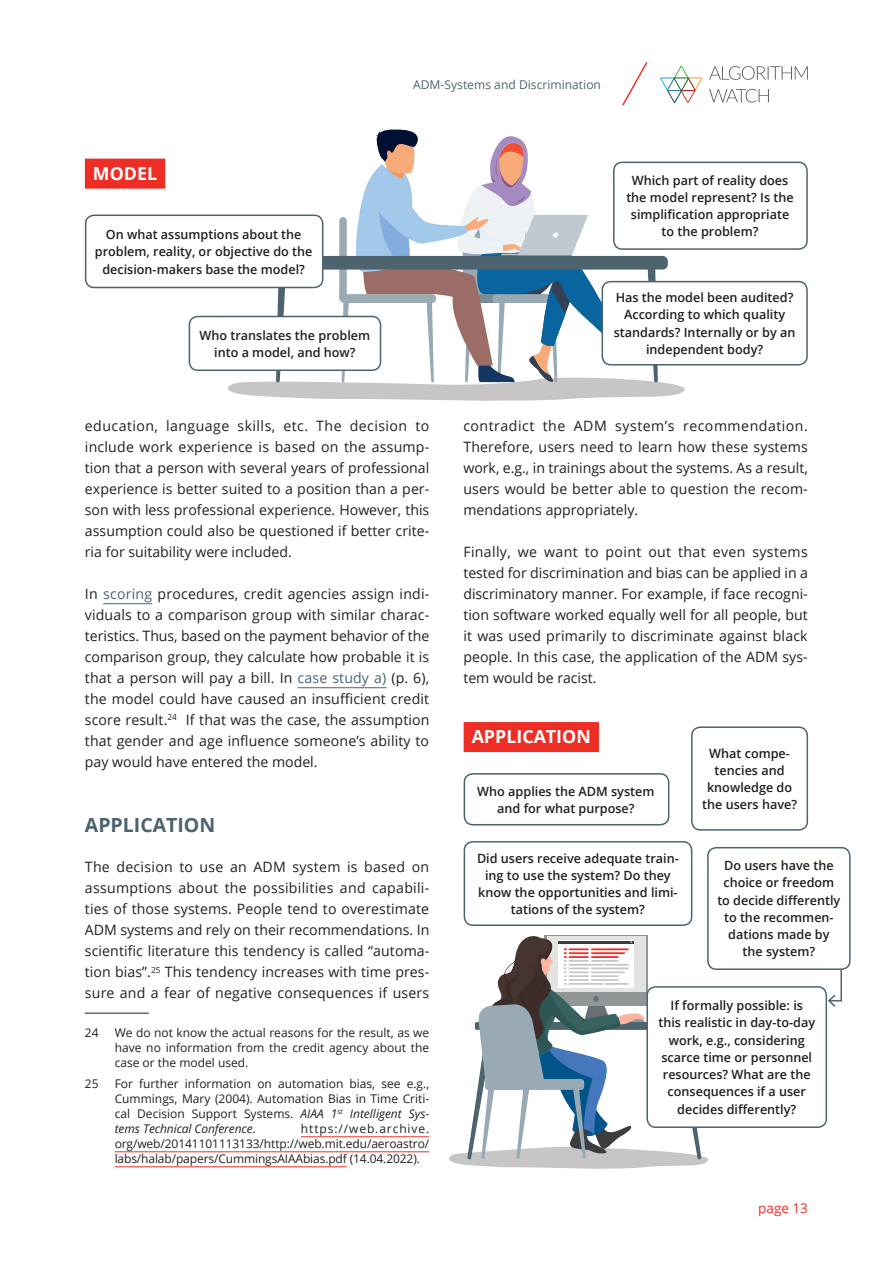
<style>
.page{position:relative;width:893px;height:1263px;background:#fff}
.page>*{position:absolute;margin:0;border:0;box-sizing:border-box;transform-origin:0 0}
.AutoCheck_head_2{font:700 19.5px "Open Sans";color:#4d636e}
.AutoCheck_Fließ{font:700 18px "Open Sans";color:#fff}
.AutoCheck_Fließ-2{font:14.25px/21px "Open Sans";letter-spacing:.005em;color:#231f20;text-align:justify}
.t1{font:13.5px "Open Sans";color:#ee2e24}
.AutoCheck_Kasten_1{font:600 12.75px/17.2px "Open Sans";color:#231f20;text-align:center}
.t2{font:12.15px "Open Sans";color:#4d636e}
.AutoCheck_Fußnote{font:12px/15px "Open Sans";color:#231f20;text-align:justify}
.s1{color:#4d636e}
.s2{font-style:italic}
</style>
<div class="page">
<svg style="left:449px;top:935px;width:262px;height:235px"></svg>
<svg style="left:217px;top:129px;width:473px;height:272px"></svg>
<hr style="left:103px;top:603px;width:49px;height:1px;background:#4d636e">
<hr style="left:298px;top:687px;width:88px;height:1px;background:#4d636e">
<hr style="left:85px;top:1013px;width:64px;height:1px;background:#231f20">
<hr style="left:301px;top:1136px;width:128px;height:1px;background:#ee2e24">
<hr style="left:115px;top:1151px;width:314px;height:1px;background:#ee2e24">
<hr style="left:115px;top:1166px;width:232px;height:1px;background:#ee2e24">
<div style="left:464px;top:773px;width:205px;height:52px;border:2px solid #4d636e;border-radius:9px"></div>
<div style="left:464px;top:841px;width:228px;height:85px;border:2px solid #4d636e;border-radius:9px"></div>
<div style="left:691px;top:726px;width:117px;height:105px;border:2px solid #4d636e;border-radius:9px"></div>
<div style="left:708px;top:848px;width:142px;height:121px;background:#fff;border-radius:9px"></div>
<div style="left:707px;top:847px;width:144px;height:123px;border:2px solid #4d636e;border-radius:9px"></div>
<div style="left:647px;top:987px;width:179px;height:140px;background:#fff;border-radius:9px"></div>
<div style="left:646px;top:986px;width:181px;height:142px;border:2px solid #4d636e;border-radius:9px"></div>
<div style="left:464px;top:722px;width:135px;height:30px;background:#ee2e24"></div>
<svg style="left:827px;top:968px;width:16px;height:40px"></svg>
<div style="left:85px;top:159px;width:80px;height:30px;background:#ee2e24"></div>
<div style="left:86px;top:215px;width:237px;height:72px;background:#fff;border-radius:9px"></div>
<div style="left:85px;top:215px;width:238px;height:73px;border:2px solid #4d636e;border-radius:9px"></div>
<div style="left:189px;top:316px;width:192px;height:54px;background:#fff;border-radius:9px"></div>
<div style="left:189px;top:316px;width:192px;height:55px;border:2px solid #4d636e;border-radius:9px"></div>
<div style="left:614px;top:162px;width:193px;height:87px;background:#fff;border-radius:9px"></div>
<div style="left:613px;top:162px;width:195px;height:88px;border:2px solid #4d636e;border-radius:9px"></div>
<div style="left:602px;top:282px;width:205px;height:83px;background:#fff;border-radius:9px"></div>
<div style="left:602px;top:281px;width:206px;height:84px;border:2px solid #4d636e;border-radius:9px"></div>
<svg style="left:660px;top:66px;width:42px;height:37px"></svg>
<svg style="left:709px;top:66px;width:99px;height:37px"></svg>
<svg style="left:622px;top:62px;width:26px;height:44px"></svg>
<p class="AutoCheck_Fließ" style="left:93px;top:160px;width:66px">MODEL</p>
<p class="AutoCheck_Kasten_1" style="left:95px;top:225px;width:219px">On what assumptions about the problem, reality, or objective do the decision-makers base the model?</p>
<p class="AutoCheck_Kasten_1" style="left:200px;top:326px;width:172px">Who translates the problem into a model, and how?</p>
<p class="t2" style="left:413px;top:76px;width:189px">ADM-Systems and Discrimination</p>
<p class="AutoCheck_Kasten_1" style="left:626px;top:171px;width:169px">Which part of reality does the model represent? Is the simplification appropriate to the problem?</p>
<p class="AutoCheck_Kasten_1" style="left:614px;top:289px;width:183px">Has the model been audited?<br>According to which quality standards? Internally or by an independent body?</p>
<p class="AutoCheck_Fließ-2" style="left:85px;top:415px;width:346px">education, language skills, etc. The decision to include work experience is based on the assump&shy;tion that a person with several years of professional experience is better suited to a position than a per&shy;son with less professional experience. However, this assumption could also be questioned if better crite&shy;ria for suitability were included.</p>
<p class="AutoCheck_Fließ-2" style="left:85px;top:583px;width:346px">In <span class="s1">scoring</span> procedures, credit agencies assign indi&shy;viduals to a comparison group with similar charac&shy;teristics. Thus, based on the payment behavior of the comparison group, they calculate how probable it is that a person will pay a bill. In <span class="s1">case study a)</span> (p. 6), the model could have caused an insufficient credit score result.<sup>24</sup> If that was the case, the assumption that gender and age influence someone’s ability to pay would have entered the model.</p>
<p class="AutoCheck_head_2" style="left:85px;top:811px;width:132px">APPLICATION</p>
<p class="AutoCheck_Fließ-2" style="left:85px;top:856px;width:346px">The decision to use an ADM system is based on assumptions about the possibilities and capabili&shy;ties of those systems. People tend to overestimate ADM systems and rely on their recommendations. In scientific literature this tendency is called “automa&shy;tion bias”.<sup>25</sup> This tendency increases with time pres&shy;sure and a fear of negative consequences if users</p>
<p class="AutoCheck_Fußnote" style="left:85px;top:1024px;width:15px">24</p>
<p class="AutoCheck_Fußnote" style="left:115px;top:1024px;width:316px">We do not know the actual reasons for the result, as we have no information from the credit agency about the case or the model used.</p>
<p class="AutoCheck_Fußnote" style="left:85px;top:1076px;width:15px">25</p>
<p class="AutoCheck_Fußnote" style="left:115px;top:1076px;width:316px">For further information on automation bias, see e.g., Cummings, Mary (2004). Automation Bias in Time Criti&shy;cal Decision Support Systems. <span class="s2">AIAA 1</span><sup>st</sup> <span class="s2">Intelligent Sys&shy;tems Technical Conference</span>.</p>
<p class="AutoCheck_Fußnote" style="left:115px;top:1121px;width:316px;text-indent:186px">https://web.archive. org/web/20141101113133/http://web.mit.edu/aeroastro/ labs/halab/papers/CummingsAIAAbias.pdf (14.04.2022).</p>
<p class="AutoCheck_Fließ-2" style="left:463px;top:415px;width:346px">contradict the ADM system’s recommendation.<br>Therefore, users need to learn how these systems work, e.g., in trainings about the systems. As a result, users would be better able to question the recom&shy;mendations appropriately.</p>
<p class="AutoCheck_Fließ-2" style="left:463px;top:541px;width:346px">Finally, we want to point out that even systems tested for discrimination and bias can be applied in a discriminatory manner. For example, if face recogni&shy;tion software worked equally well for all people, but it was used primarily to discriminate against black people. In this case, the application of the ADM sys&shy;tem would be racist.</p>
<p class="AutoCheck_Fließ" style="left:472px;top:724px;width:121px">APPLICATION</p>
<p class="AutoCheck_Kasten_1" style="left:477px;top:782px;width:179px">Who applies the ADM system and for what purpose?</p>
<p class="AutoCheck_Kasten_1" style="left:477px;top:849px;width:203px">Did users receive adequate train&shy;ing to use the system? Do they know the opportunities and limi&shy;tations of the system?</p>
<p class="AutoCheck_Kasten_1" style="left:702px;top:744px;width:96px">What compe&shy;tencies and knowledge do the users have?</p>
<p class="AutoCheck_Kasten_1" style="left:717px;top:857px;width:125px">Do users have the choice or freedom to decide differently to the recommen&shy;dations made by the system?</p>
<p class="AutoCheck_Kasten_1" style="left:658px;top:997px;width:158px">If formally possible: is this realistic in day-to-day work, e.g., considering scarce time or personnel resources? What are the consequences if a user decides differently?</p>
<p class="t1" style="left:758px;top:1198px;width:51px">page 13</p>
</div>
